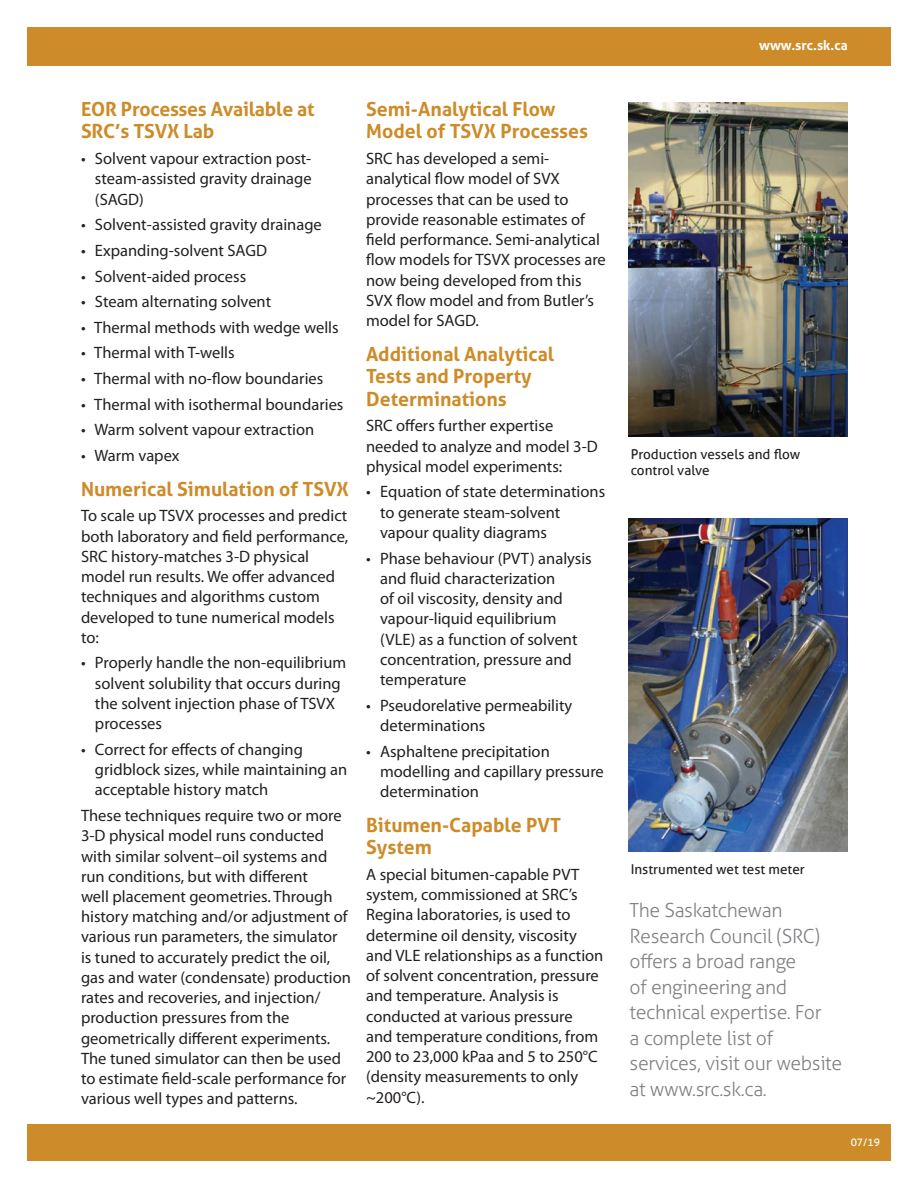
<style>
.page{position:relative;width:918px;height:1188px;background:#fff}
.page>*{position:absolute;margin:0;border:0;box-sizing:border-box;transform-origin:0 0}
.t1{font:700 19.5px/22.5px "Aller";color:#cd8c29}
.t2{font:300 19.5px/25.5px "Aller";letter-spacing:-.02em;color:#808285}
.t3{font:16.5px/20.2px "Myriad Pro";color:#231f20}
.t4{font:13.5px/16.5px "Aller";color:#231f20}
.t5{font:700 13.5px "Aller";color:#fff}
.t6{font:10.5px "Aller";color:#fff}
</style>
<div class="page">
<div style="left:27px;top:1125px;width:864px;height:36px;background:#cd8c29"></div>
<div style="left:27px;top:27px;width:864px;height:38px;background:#cd8c29"></div>
<img style="left:629px;top:103px;width:219px;height:333px">
<img style="left:629px;top:518px;width:219px;height:334px">
<p class="t1" style="left:81px;top:98px;width:235px">EOR Processes Available at<br>SRC’s TSVX Lab</p>
<p class="t3" style="left:95px;top:148px;width:218px;text-align:justify;text-indent:-14px">• Solvent vapour extraction post&shy;steam-assisted gravity drainage (SAGD)</p>
<p class="t3" style="left:81px;top:214px;width:242px">• Solvent-assisted gravity drainage</p>
<p class="t3" style="left:81px;top:240px;width:188px">• Expanding-solvent SAGD</p>
<p class="t3" style="left:81px;top:266px;width:167px">• Solvent-aided process</p>
<p class="t3" style="left:81px;top:291px;width:192px">• Steam alternating solvent</p>
<p class="t3" style="left:81px;top:317px;width:259px">• Thermal methods with wedge wells</p>
<p class="t3" style="left:81px;top:343px;width:155px">• Thermal with T-wells</p>
<p class="t3" style="left:81px;top:368px;width:244px">• Thermal with no-flow boundaries</p>
<p class="t3" style="left:81px;top:394px;width:264px">• Thermal with isothermal boundaries</p>
<p class="t3" style="left:81px;top:420px;width:235px">• Warm solvent vapour extraction</p>
<p class="t3" style="left:81px;top:445px;width:100px">• Warm vapex</p>
<p class="t1" style="left:81px;top:477px;width:269px">Numerical Simulation of TSVX</p>
<p class="t3" style="left:81px;top:505px;width:269px">To scale up TSVX processes and predict both laboratory and field performance,<br>SRC history-matches 3-D physical model run results. We offer advanced techniques and algorithms custom developed to tune numerical models to:</p>
<p class="t3" style="left:95px;top:653px;width:253px;text-indent:-14px">• Properly handle the non-equilibrium solvent solubility that occurs during the solvent injection phase of TSVX processes</p>
<p class="t3" style="left:95px;top:739px;width:254px;text-indent:-14px">• Correct for effects of changing gridblock sizes, while maintaining an acceptable history match</p>
<p class="t3" style="left:81px;top:805px;width:271px">These techniques require two or more 3-D physical model runs conducted with similar solvent–oil systems and run conditions, but with different<br>well placement geometries. Through history matching and/or adjustment of various run parameters, the simulator is tuned to accurately predict the oil, gas and water (condensate) production rates and recoveries, and injection/ production pressures from the geometrically different experiments.<br>The tuned simulator can then be used to estimate field-scale performance for various well types and patterns.</p>
<p class="t1" style="left:366px;top:98px;width:223px">Semi-Analytical Flow<br>Model of TSVX Processes</p>
<p class="t3" style="left:366px;top:148px;width:241px">SRC has developed a semi&shy;analytical flow model of SVX processes that can be used to provide reasonable estimates of field performance. Semi-analytical flow models for TSVX processes are now being developed from this<br>SVX flow model and from Butler’s model for SAGD.</p>
<p class="t1" style="left:366px;top:342px;width:190px">Additional Analytical<br>Tests and Property<br>Determinations</p>
<p class="t3" style="left:366px;top:415px;width:233px">SRC offers further expertise needed to analyze and model 3-D physical model experiments:</p>
<p class="t3" style="left:380px;top:482px;width:227px;text-indent:-14px">• Equation of state determinations to generate steam-solvent vapour quality diagrams</p>
<p class="t3" style="left:380px;top:548px;width:213px;text-indent:-14px">• Phase behaviour (PVT) analysis and fluid characterization<br>of oil viscosity, density and vapour-liquid equilibrium (VLE) as a function of solvent concentration, pressure and temperature</p>
<p class="t3" style="left:380px;top:695px;width:194px;text-indent:-14px">• Pseudorelative permeability determinations</p>
<p class="t3" style="left:380px;top:741px;width:225px;text-indent:-14px">• Asphaltene precipitation modelling and capillary pressure determination</p>
<p class="t1" style="left:366px;top:814px;width:196px">Bitumen-Capable PVT<br>System</p>
<p class="t3" style="left:366px;top:864px;width:239px">A special bitumen-capable PVT system, commissioned at SRC’s<br>Regina laboratories, is used to determine oil density, viscosity and VLE relationships as a function of solvent concentration, pressure and temperature. Analysis is conducted at various pressure<br>and temperature conditions, from<br>200 to 23,000 kPaa and 5 to 250°C (density measurements to only ~200°C).</p>
<p class="t5" style="left:759px;top:37px;width:90px">www.src.sk.ca</p>
<p class="t4" style="left:631px;top:446px;width:171px">Production vessels and flow control valve</p>
<p class="t4" style="left:631px;top:861px;width:176px">Instrumented wet test meter</p>
<p class="t2" style="left:630px;top:898px;width:214px">The Saskatchewan<br>Research Council (SRC) offers a broad range<br>of engineering and technical expertise. For<br>a complete list of services, visit our website at www.src.sk.ca.</p>
<p class="t6" style="left:851px;top:1136px;width:31px">07/19</p>
</div>
